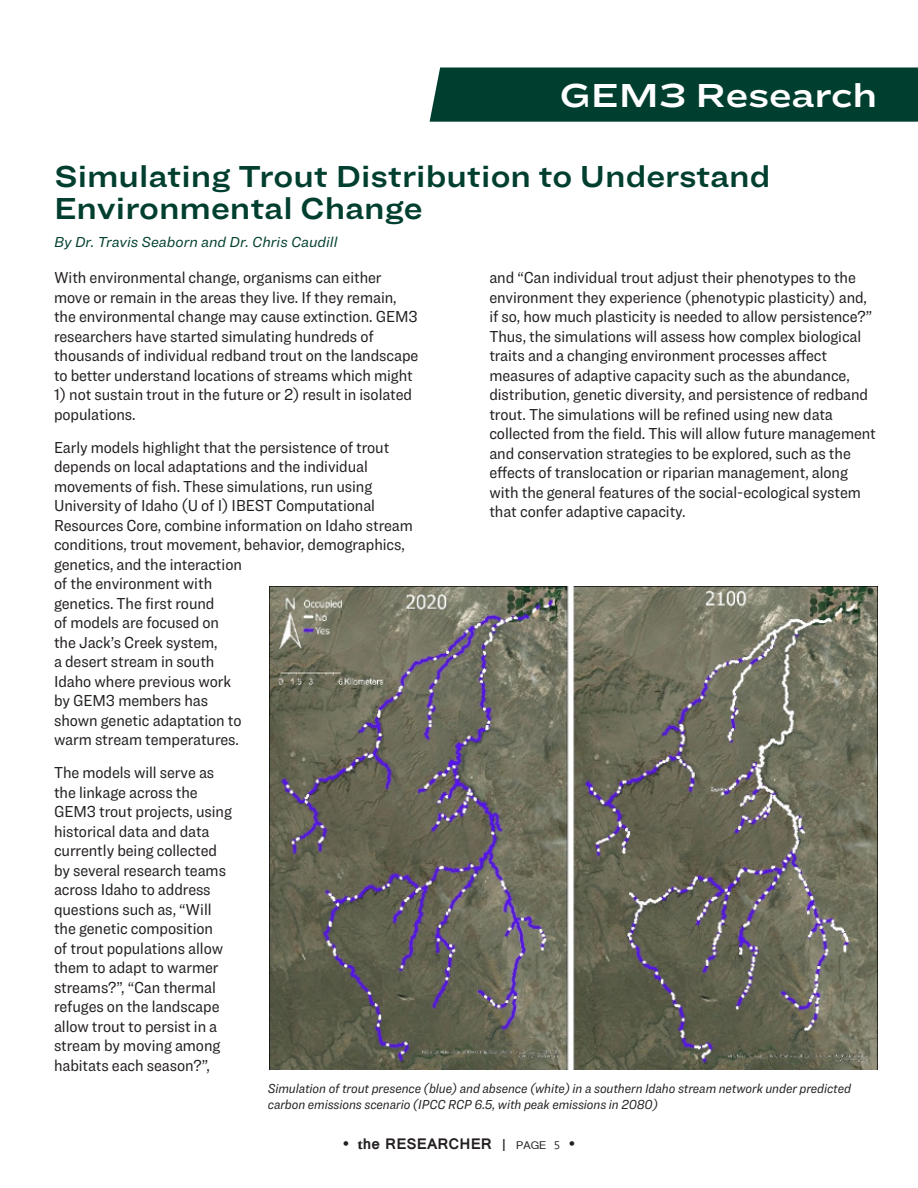
<style>
.page{position:relative;width:918px;height:1188px;background:#fff}
.page>*{position:absolute;margin:0;border:0;box-sizing:border-box;transform-origin:0 0}
.Article_Header{font:34.5px "Ringside Extra Wide Semi";color:#fff}
.green_headers{font:31.5px/31.5px "Ringside Wide Semi";color:#003f2f}
.body{font:16.5px/19.5px "Ringside Narrow";letter-spacing:-.005em;color:#231f20}
.t1{font:700 16.5px "Vrinda";color:#231f20}
.by_line{font:italic 15px "Ringside";color:#003f2f}
.t2{font:italic 13.5px/16.5px "Ringside Narrow";letter-spacing:-.005em;color:#231f20}
.s1{font-family:"Adobe Garamond Pro";font-weight:400}
.s2{font-family:"Adobe Garamond Pro"}
.s3{font-weight:400;font-size:25.5px}
.s4{font-weight:400}
</style>
<div class="page">
<div style="left:430px;top:67px;width:488px;height:55px;background:#003f2f"></div>
<img style="left:269px;top:587px;width:609px;height:483px">
<p class="Article_Header" style="left:560px;top:68px;width:319px">GEM3 Research</p>
<p class="green_headers" style="left:54px;top:160px;width:718px">Simulating Trout Distribution to Understand<br>Environmental Change</p>
<p class="by_line" style="left:54px;top:232px;width:285px">By Dr. Travis Seaborn and Dr. Chris Caudill</p>
<p class="body" style="left:54px;top:268px;width:366px">With environmental change, organisms can either move or remain in the areas they live. If they remain, the environmental change may cause extinction. GEM3 researchers have started simulating hundreds of thousands of individual redband trout on the landscape to better understand locations of streams which might</p>
<p class="body" style="left:54px;top:385px;width:360px">1) not sustain trout in the future or 2) result in isolated populations.</p>
<p class="body" style="left:54px;top:437px;width:360px">Early models highlight that the persistence of trout depends on local adaptations and the individual movements of fish. These simulations, run using University of Idaho (U of I) IBEST Computational Resources Core, combine information on Idaho stream conditions, trout movement, behavior, demographics, genetics, and the interaction<br>of the environment with<br>genetics. The first round<br>of models are focused on<br>the Jack’s Creek system,<br>a desert stream in south<br>Idaho where previous work<br>by GEM3 members has<br>shown genetic adaptation to<br>warm stream temperatures.</p>
<p class="body" style="left:54px;top:763px;width:179px">The models will serve as the linkage across the<br>GEM3 trout projects, using historical data and data currently being collected by several research teams across Idaho to address questions such as, “Will the genetic composition<br>of trout populations allow them to adapt to warmer streams?”, “Can thermal refuges on the landscape allow trout to persist in a stream by moving among habitats each season?”,</p>
<p class="t2" style="left:268px;top:1080px;width:585px">Simulation of trout presence (blue) and absence (white) in a southern Idaho stream network under predicted carbon emissions scenario (IPCC RCP 6.5, with peak emissions in 2080)</p>
<p class="body" style="left:489px;top:268px;width:388px">and “Can individual trout adjust their phenotypes to the environment they experience (phenotypic plasticity) and, if so, how much plasticity is needed to allow persistence?” Thus, the simulations will assess how complex biological traits and a changing environment processes affect measures of adaptive capacity such as the abundance, distribution, genetic diversity, and persistence of redband trout. The simulations will be refined using new data collected from the field. This will allow future management and conservation strategies to be explored, such as the effects of translocation or riparian management, along with the general features of the social-ecological system that confer adaptive capacity.</p>
<p class="t1" style="left:343px;top:1133px;width:234px"><span class="s1">•</span> <span class="s2">t</span>he RESEARCHER <span class="s3">|</span> <span class="s4">PAGE 5</span> <span class="s1">•</span></p>
</div>
